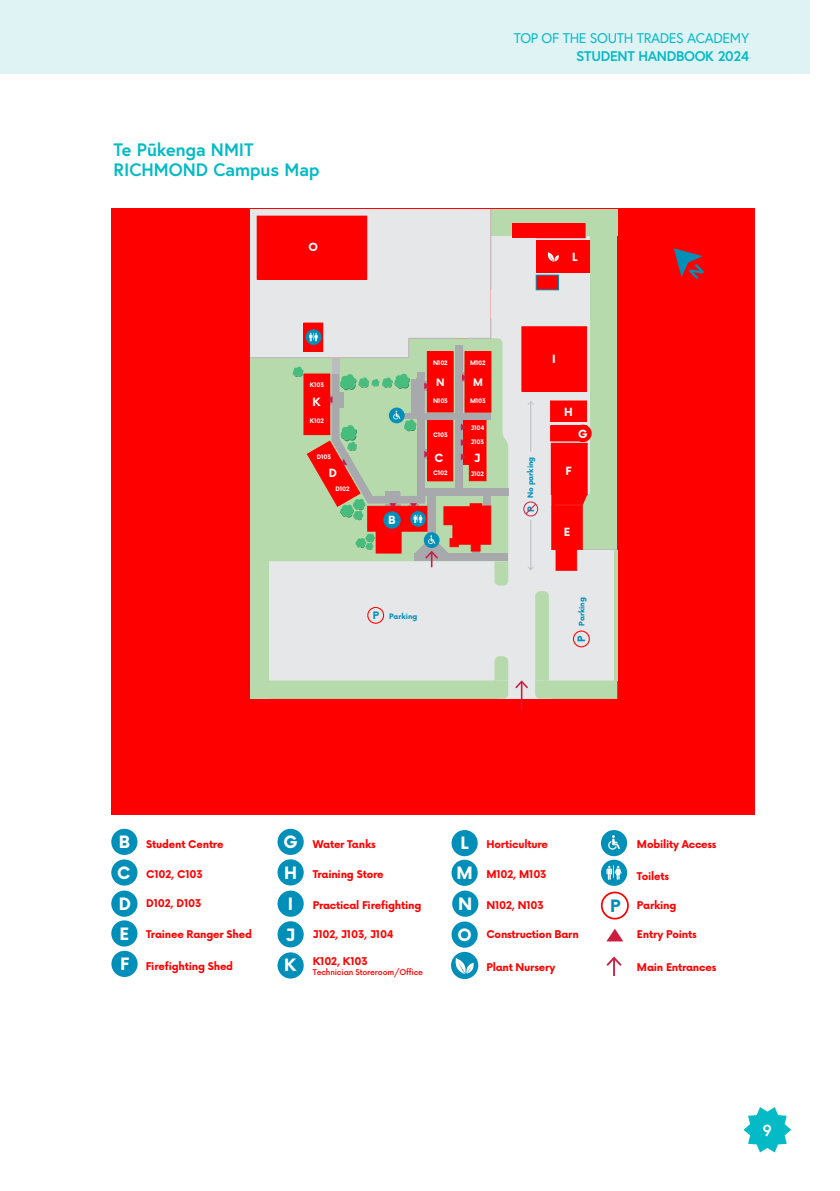
<style>
.page{position:relative;width:840px;height:1191px;background:#fff}
.page>*{position:absolute;margin:0;border:0;box-sizing:border-box;transform-origin:0 0}
.t1{font:700 20.8px/31px "Now";color:#fff}
.t2{font:700 20.8px "Now";color:#008fb9}
.t3{font:700 18px/20px "Europa";color:#03bac6}
.t4{font:700 16px "Europa";color:#fff}
.t5{font:14px "Europa";letter-spacing:-.02em;color:#03bac6}
.t6{font:700 14px "Europa";letter-spacing:-.02em;color:#03bac6}
.t7{font:700 13.8px "Now";color:#fff}
.t8{font:700 13px/26.6px "Now";letter-spacing:-.015em;color:#f00;text-align:center}
.t9{font:700 12.6px "Now";color:#fff}
.t10{font:700 12.6px "Now";color:#008fb9}
.t11{font:500 9.8px "Now";letter-spacing:-.015em;color:#f00}
.t12{font:700 9px "Now";color:#008fb9}
.t13{font:700 7.6px "Now";letter-spacing:-.025em;color:#fff}
.s1{font-size:11px}
.s2{font-size:12.6px}
.s3{font-size:20.8px;color:#fff}
</style>
<div class="page">
<div style="left:0;top:0;width:808px;height:74px;background:#dff2f4"></div>
<svg style="left:743px;top:1107px;width:47px;height:45px"></svg>
<div style="left:111px;top:209px;width:643px;height:606px;background:#f00"></div>
<div style="left:490px;top:236px;width:100px;height:258px;background:#e6e7e9"></div>
<div style="left:497px;top:443px;width:54px;height:256px;background:#e6e7e9"></div>
<div style="left:551px;top:550px;width:66px;height:130px;background:#e6e7e9"></div>
<div style="left:268px;top:561px;width:240px;height:119px;background:#e6e7e9"></div>
<div style="left:555px;top:494px;width:62px;height:56px;background:#b6daac"></div>
<div style="left:490px;top:209px;width:127px;height:27px;background:#b6daac"></div>
<div style="left:590px;top:236px;width:27px;height:258px;background:#b6daac"></div>
<div style="left:250px;top:561px;width:18px;height:138px;background:#b6daac"></div>
<svg style="left:614px;top:550px;width:3px;height:41px"></svg>
<div style="left:250px;top:338px;width:253px;height:223px;background:#b6daac"></div>
<div style="left:331px;top:358px;width:8px;height:15px;background:#bcbdc0"></div>
<div style="left:455px;top:352px;width:8px;height:137px;background:#a8a9ad"></div>
<hr style="left:582px;top:549px;width:35px;height:1px;background:#bcbdc0">
<div style="left:511px;top:223px;width:25px;height:15px;background:#f00"></div>
<div style="left:427px;top:352px;width:26px;height:60px;background:#f00"></div>
<div style="left:464px;top:352px;width:26px;height:60px;background:#f00"></div>
<div style="left:464px;top:351px;width:27px;height:61px;border:1px solid #f00"></div>
<div style="left:521px;top:327px;width:65px;height:64px;background:#f00"></div>
<div style="left:521px;top:326px;width:65px;height:65px;border:1px solid #f00"></div>
<div style="left:550px;top:401px;width:36px;height:20px;background:#f00"></div>
<div style="left:550px;top:401px;width:36px;height:21px;border:1px solid #f00"></div>
<div style="left:550px;top:426px;width:36px;height:15px;background:#f00"></div>
<div style="left:550px;top:425px;width:36px;height:16px;border:1px solid #f00"></div>
<div style="left:551px;top:443px;width:36px;height:51px;background:#f00"></div>
<div style="left:550px;top:443px;width:37px;height:52px;border:1px solid #f00"></div>
<svg style="left:551px;top:494px;width:36px;height:77px"></svg>
<svg style="left:573px;top:443px;width:14px;height:14px"></svg>
<div style="left:551px;top:427px;width:13px;height:13px;background:#f00;border-radius:50%"></div>
<div style="left:564px;top:427px;width:13px;height:13px;background:#f00;border-radius:50%"></div>
<div style="left:536px;top:275px;width:22px;height:15px;background:#f00"></div>
<div style="left:574px;top:425px;width:17px;height:17px;background:#f00;border-radius:50%"></div>
<svg style="left:536px;top:223px;width:53px;height:50px;background:#fc1312"></svg>
<div style="left:565px;top:248px;width:18px;height:17px;background:#f00;border-radius:50%"></div>
<div style="left:558px;top:523px;width:17px;height:17px;background:#f00;border-radius:50%"></div>
<hr style="left:520px;top:682px;width:2px;height:28px;background:#cb1e41">
<svg style="left:515px;top:680px;width:13px;height:8px"></svg>
<svg style="left:250px;top:209px;width:241px;height:150px"></svg>
<div style="left:367px;top:607px;width:17px;height:17px;border:1px solid #f00;border-radius:50%"></div>
<div style="left:523px;top:501px;width:15px;height:15px;border:1px solid #cb1e41;border-radius:50%"></div>
<svg style="left:524px;top:503px;width:12px;height:12px"></svg>
<hr style="left:530px;top:402px;width:1px;height:49px;background:#bcbdc0">
<hr style="left:530px;top:520px;width:1px;height:49px;background:#bcbdc0">
<svg style="left:292px;top:367px;width:216px;height:218px"></svg>
<svg style="left:268px;top:656px;width:240px;height:43px"></svg>
<svg style="left:535px;top:591px;width:82px;height:108px"></svg>
<div style="left:600px;top:891px;width:28px;height:28px;border:2px solid #f00;border-radius:50%"></div>
<div style="left:111px;top:890px;width:26px;height:26px;background:#008fb9;border-radius:50%"></div>
<div style="left:111px;top:920px;width:26px;height:26px;background:#008fb9;border-radius:50%"></div>
<div style="left:111px;top:828px;width:26px;height:27px;background:#008fb9;border-radius:50%"></div>
<div style="left:111px;top:859px;width:26px;height:26px;background:#008fb9;border-radius:50%"></div>
<div style="left:452px;top:890px;width:26px;height:26px;background:#008fb9;border-radius:50%"></div>
<div style="left:451px;top:921px;width:26px;height:26px;background:#008fb9;border-radius:50%"></div>
<div style="left:451px;top:830px;width:26px;height:26px;background:#008fb9;border-radius:50%"></div>
<div style="left:451px;top:859px;width:26px;height:27px;background:#008fb9;border-radius:50%"></div>
<div style="left:277px;top:952px;width:26px;height:26px;background:#008fb9;border-radius:50%"></div>
<div style="left:111px;top:950px;width:26px;height:27px;background:#008fb9;border-radius:50%"></div>
<div style="left:277px;top:859px;width:26px;height:26px;background:#008fb9;border-radius:50%"></div>
<div style="left:277px;top:890px;width:26px;height:26px;background:#008fb9;border-radius:50%"></div>
<div style="left:277px;top:921px;width:26px;height:26px;background:#008fb9;border-radius:50%"></div>
<svg style="left:606px;top:928px;width:17px;height:13px"></svg>
<div style="left:600px;top:830px;width:26px;height:26px;background:#008fb9;border-radius:50%"></div>
<svg style="left:608px;top:835px;width:11px;height:14px"></svg>
<svg style="left:600px;top:859px;width:26px;height:27px"></svg>
<svg style="left:606px;top:865px;width:15px;height:14px"></svg>
<svg style="left:606px;top:956px;width:15px;height:20px"></svg>
<div style="left:277px;top:828px;width:26px;height:27px;background:#008fb9;border-radius:50%"></div>
<div style="left:451px;top:952px;width:27px;height:27px;background:#008fb9;border-radius:50%"></div>
<svg style="left:455px;top:958px;width:19px;height:16px"></svg>
<svg style="left:673px;top:208px;width:81px;height:69px"></svg>
<h2 class="t3" style="left:113px;top:141px;width:207px">Te Pūkenga NMIT<br>RICHMOND Campus Map</h2>
<p class="t7" style="left:308px;top:241px;width:11px">O</p>
<p class="t5" style="left:513px;top:30px;width:237px">TOP OF THE SOUTH TRADES ACADEMY</p>
<p class="t6" style="left:576px;top:48px;width:174px">STUDENT HANDBOOK 2024</p>
<p class="t7" style="left:571px;top:251px;width:7px">L</p>
<p class="t13" style="left:310px;top:382px;width:16px">K103</p>
<p class="t7" style="left:312px;top:397px;width:10px">K</p>
<p class="t13" style="left:309px;top:418px;width:16px">K102</p>
<p class="t13" style="left:317px;top:453px;width:16px">D103</p>
<p class="t7" style="left:329px;top:467px;width:10px">D</p>
<p class="t13" style="left:335px;top:485px;width:16px">D102</p>
<p class="t7" style="left:388px;top:514px;width:9px">B</p>
<p class="t13" style="left:433px;top:360px;width:16px">N102</p>
<p class="t13" style="left:469px;top:360px;width:17px">M102</p>
<p class="t13" style="left:469px;top:397px;width:17px">M103</p>
<p class="t13" style="left:470px;top:425px;width:15px">J104</p>
<p class="t9" style="left:436px;top:377px;width:10px">N</p>
<p class="t9" style="left:472px;top:377px;width:11px">M</p>
<p class="t13" style="left:433px;top:397px;width:17px">N103</p>
<p class="t13" style="left:433px;top:432px;width:16px">C103</p>
<p class="t13" style="left:433px;top:469px;width:16px">C102</p>
<p class="t13" style="left:470px;top:439px;width:15px">J103</p>
<p class="t7" style="left:434px;top:453px;width:10px">C</p>
<p class="t7" style="left:474px;top:453px;width:8px">J</p>
<p class="t13" style="left:470px;top:470px;width:15px">J102</p>
<p class="t10" style="left:372px;top:610px;width:8px">P</p>
<p class="t12" style="left:389px;top:612px;width:30px">Parking</p>
<p class="t7" style="left:551px;top:353px;width:5px">I</p>
<p class="t12" style="left:526px;top:511px;width:56px;rotate:-90deg"><span class="s1">P</span> No parking</p>
<p class="t7" style="left:564px;top:406px;width:10px">H</p>
<p class="t7" style="left:578px;top:428px;width:11px">G</p>
<p class="t7" style="left:565px;top:465px;width:8px">F</p>
<p class="t7" style="left:563px;top:526px;width:8px">E</p>
<p class="t12" style="left:578px;top:642px;width:46px;rotate:-90deg"><span class="s2">P</span> Parking</p>
<p class="t8" style="left:119px;top:832px;width:106px"><span class="s3">B</span> Student Centre</p>
<p class="t8" style="left:117px;top:861px;width:87px"><span class="s3">C</span> C102, C103</p>
<p class="t8" style="left:146px;top:891px;width:57px">D102, D103</p>
<p class="t8" style="left:146px;top:922px;width:107px">Trainee Ranger Shed</p>
<h1 class="t1" style="left:283px;top:828px;width:16px">G</h1>
<h1 class="t1" style="left:460px;top:829px;width:10px">L</h1>
<p class="t8" style="left:456px;top:861px;width:92px"><span class="s3">M</span> M102, M103</p>
<p class="t8" style="left:486px;top:892px;width:59px">N102, N103</p>
<p class="t8" style="left:486px;top:922px;width:94px">Construction Barn</p>
<p class="t8" style="left:486px;top:954px;width:70px">Plant Nursery</p>
<p class="t8" style="left:312px;top:832px;width:64px">Water Tanks</p>
<p class="t8" style="left:636px;top:832px;width:81px">Mobility Access</p>
<p class="t8" style="left:486px;top:832px;width:63px">Horticulture</p>
<h1 class="t1" style="left:284px;top:859px;width:15px">H<br>I</h1>
<p class="t8" style="left:286px;top:922px;width:109px"><span class="s3">J</span> J102, J103, J104<br>K102, K103</p>
<p class="t8" style="left:312px;top:861px;width:72px">Training Store</p>
<p class="t8" style="left:636px;top:863px;width:33px">Toilets</p>
<h1 class="t1" style="left:119px;top:889px;width:14px">D</h1>
<h1 class="t2" style="left:609px;top:897px;width:12px">P</h1>
<h1 class="t1" style="left:119px;top:919px;width:11px">E</h1>
<h1 class="t1" style="left:457px;top:889px;width:16px">N<br>O</h1>
<p class="t8" style="left:636px;top:892px;width:41px">Parking</p>
<p class="t8" style="left:312px;top:892px;width:110px">Practical Firefighting</p>
<p class="t8" style="left:636px;top:922px;width:61px">Entry Points</p>
<p class="t8" style="left:636px;top:954px;width:81px">Main Entrances</p>
<h1 class="t1" style="left:120px;top:950px;width:11px">F</h1>
<h1 class="t1" style="left:284px;top:951px;width:14px">K</h1>
<p class="t8" style="left:146px;top:954px;width:89px">Firefighting Shed</p>
<p class="t11" style="left:312px;top:968px;width:112px">Technician Storeroom/Office</p>
<p class="t4" style="left:762px;top:1123px;width:11px">9</p>
</div>
